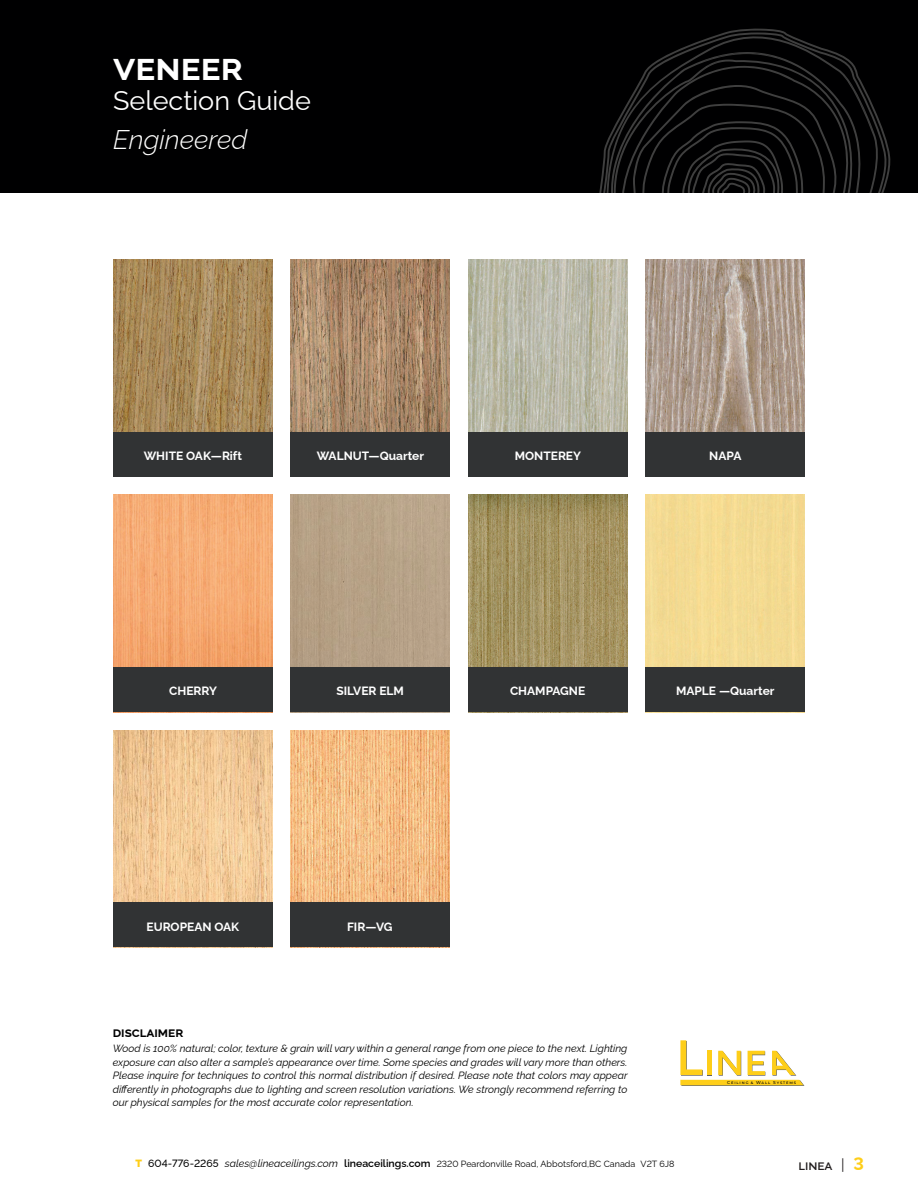
<style>
.page{position:relative;width:918px;height:1188px;background:#fff}
.page>*{position:absolute;margin:0;border:0;box-sizing:border-box;transform-origin:0 0}
.t1{font:700 37.5px "Raleway";color:#fff}
.t2{font:27px "Raleway";color:#fff}
.t3{font:italic 300 27px "Raleway";color:#fff}
.t4{font:700 13.5px "Raleway";color:#000001}
.t5{font:600 13.5px "Raleway";color:#231f20}
.t6{font:700 12px "Raleway";color:#fff}
.t7{font:italic 10.5px/13.5px "Raleway";color:#000001;text-align:justify}
.t8{font:9px "Raleway";color:#000001}
.t9{font:500 4.2px "Montserrat";letter-spacing:.205em;color:#000001}
.s1{font-weight:900;font-size:10.5px;color:#fece19}
.s2{font-weight:500;font-size:10.5px}
.s3{font-style:italic;font-size:10.5px}
.s4{font-weight:600;font-size:10.5px}
.s5{font-weight:400;font-size:15px}
.s6{font-weight:700;font-size:18px;color:#fece19}
</style>
<div class="page">
<img style="left:113px;top:495px;width:160px;height:172px">
<img style="left:468px;top:260px;width:159px;height:172px">
<img style="left:645px;top:260px;width:160px;height:172px">
<img style="left:113px;top:260px;width:160px;height:172px">
<div style="left:291px;top:495px;width:159px;height:172px;background:#b7a187"></div>
<img style="left:291px;top:260px;width:159px;height:172px">
<img style="left:468px;top:495px;width:159px;height:172px">
<div style="left:645px;top:495px;width:160px;height:172px;background:#f4db92"></div>
<img style="left:113px;top:730px;width:160px;height:172px">
<img style="left:291px;top:730px;width:159px;height:172px">
<div style="left:291px;top:432px;width:159px;height:45px;background:#313334"></div>
<div style="left:113px;top:667px;width:160px;height:45px;background:#313334"></div>
<div style="left:468px;top:432px;width:159px;height:45px;background:#313334"></div>
<div style="left:645px;top:432px;width:160px;height:45px;background:#313334"></div>
<div style="left:291px;top:667px;width:159px;height:45px;background:#313334"></div>
<div style="left:645px;top:667px;width:160px;height:45px;background:#313334"></div>
<div style="left:113px;top:902px;width:160px;height:45px;background:#313334"></div>
<div style="left:290px;top:902px;width:160px;height:45px;background:#313334"></div>
<div style="left:468px;top:667px;width:159px;height:45px;background:#313334"></div>
<div style="left:0;top:0;width:918px;height:193px;background:#000001"></div>
<svg style="left:599px;top:28px;width:289px;height:165px"></svg>
<svg style="left:605px;top:51px;width:262px;height:142px"></svg>
<div style="left:113px;top:432px;width:160px;height:45px;background:#313334"></div>
<svg style="left:680px;top:1040px;width:124px;height:46px"></svg>
<h1 class="t1" style="left:113px;top:37px;width:132px">veneer</h1>
<h2 class="t2" style="left:113px;top:79px;width:199px">Selection Guide</h2>
<h2 class="t3" style="left:113px;top:118px;width:136px">Engineered</h2>
<p class="t6" style="left:144px;top:446px;width:100px">WHITE OAK—Rift</p>
<p class="t6" style="left:317px;top:446px;width:109px">WALNUT—Quarter</p>
<p class="t6" style="left:515px;top:446px;width:68px">MONTEREY</p>
<p class="t6" style="left:709px;top:446px;width:34px">NAPA</p>
<p class="t6" style="left:169px;top:682px;width:49px">CHERRY</p>
<p class="t6" style="left:337px;top:682px;width:69px">SILVER ELM</p>
<p class="t6" style="left:676px;top:682px;width:100px">MAPLE —Quarter</p>
<p class="t6" style="left:510px;top:682px;width:77px">CHAMPAGNE</p>
<p class="t6" style="left:147px;top:917px;width:94px">EUROPEAN OAK</p>
<p class="t6" style="left:347px;top:917px;width:47px">FIR—VG</p>
<p class="t4" style="left:113px;top:1022px;width:72px">disclaimer</p>
<p class="t7" style="left:113px;top:1041px;width:516px">Wood is 100% natural; color, texture &amp; grain will vary within a general range from one piece to the next. Lighting exposure can also alter a sample’s appearance over time. Some species and grades will vary more than others.<br>Please inquire for techniques to control this normal distribution if desired. Please note that colors may appear differently in photographs due to lighting and screen resolution variations. We strongly recommend referring to our physical samples for the most accurate color representation.</p>
<p class="t9" style="left:727px;top:1080px;width:70px">CEILING &amp; WALL SYSTEMS</p>
<p class="t8" style="left:135px;top:1157px;width:541px"><span class="s1">T</span> <span class="s2">604-776-2265</span> <span class="s3">sales@lineaceilings.com</span> <span class="s4">lineaceilings.com</span> 2320 Peardonville Road, Abbotsford,BC Canada V2T 6J8</p>
<p class="t5" style="left:798px;top:1155px;width:67px">linea <span class="s5">|</span> <span class="s6">3</span></p>
</div>
